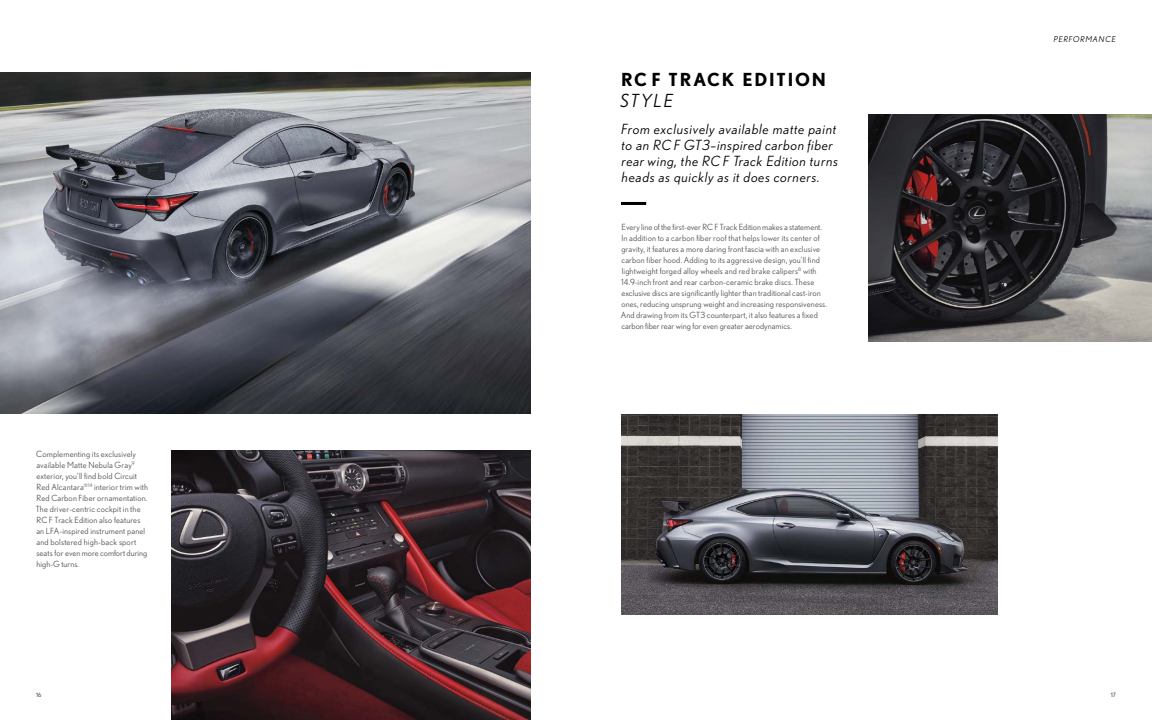
<style>
.page{position:relative;width:1152px;height:720px;background:#fff}
.page>*{position:absolute;margin:0;border:0;box-sizing:border-box;transform-origin:0 0}
.Medium_Headline{font:700 18px "Nobel";letter-spacing:.1em;color:#000}
.Medium_Subhead__Ital{font:italic 18px "Nobel";letter-spacing:.1em;color:#000}
.Medium_Subhead_2__It{font:italic 14px/16px "Nobel";letter-spacing:.05em;color:#000}
.Body_Copy_80K{font:8.5px/11px "Nobel";letter-spacing:.015em;color:#545555}
.Section_Head{font:italic 8px "Nobel";letter-spacing:.1em;color:#000}
.t1{font:6px "Nobel";color:#545555}
</style>
<div class="page">
<img style="left:0;top:72px;width:531px;height:342px">
<img style="left:621px;top:414px;width:377px;height:201px">
<img style="left:868px;top:114px;width:284px;height:228px">
<img style="left:171px;top:450px;width:360px;height:270px">
<hr style="left:621px;top:202px;width:25px;height:3px;background:#000">
<p class="Body_Copy_80K" style="left:36px;top:449px;width:114px">Complementing its exclusively available Matte Nebula Gray<sup>9 </sup>exterior, you’ll find bold Circuit<br>Red Alcantara<sup>®14</sup> interior trim with<br>Red Carbon Fiber ornamentation.<br>The driver-centric cockpit in the<br>RC F Track Edition also features an LFA-inspired instrument panel and bolstered high-back sport seats for even more comfort during high-G turns.</p>
<p class="Medium_Headline" style="left:621px;top:69px;width:206px">RC F TRACK EDITION</p>
<p class="Medium_Subhead__Ital" style="left:621px;top:90px;width:55px">STYLE</p>
<p class="Medium_Subhead_2__It" style="left:621px;top:121px;width:218px">From exclusively available matte paint to an RC F GT3–inspired carbon fiber rear wing, the RC F Track Edition turns heads as quickly as it does corners.</p>
<p class="Body_Copy_80K" style="left:621px;top:221px;width:208px">Every line of the first-ever RC F Track Edition makes a statement.<br>In addition to a carbon fiber roof that helps lower its center of gravity, it features a more daring front fascia with an exclusive carbon fiber hood. Adding to its aggressive design, you’ll find lightweight forged alloy wheels and red brake calipers<sup>8</sup> with 14.9-inch front and rear carbon-ceramic brake discs. These exclusive discs are significantly lighter than traditional cast-iron ones, reducing unsprung weight and increasing responsiveness.<br>And drawing from its GT3 counterpart, it also features a fixed carbon fiber rear wing for even greater aerodynamics.</p>
<p class="Section_Head" style="left:1054px;top:34px;width:64px">PERFORMANCE</p>
<p class="t1" style="left:36px;top:692px;width:7px">16</p>
<p class="t1" style="left:1111px;top:692px;width:7px">17</p>
</div>
